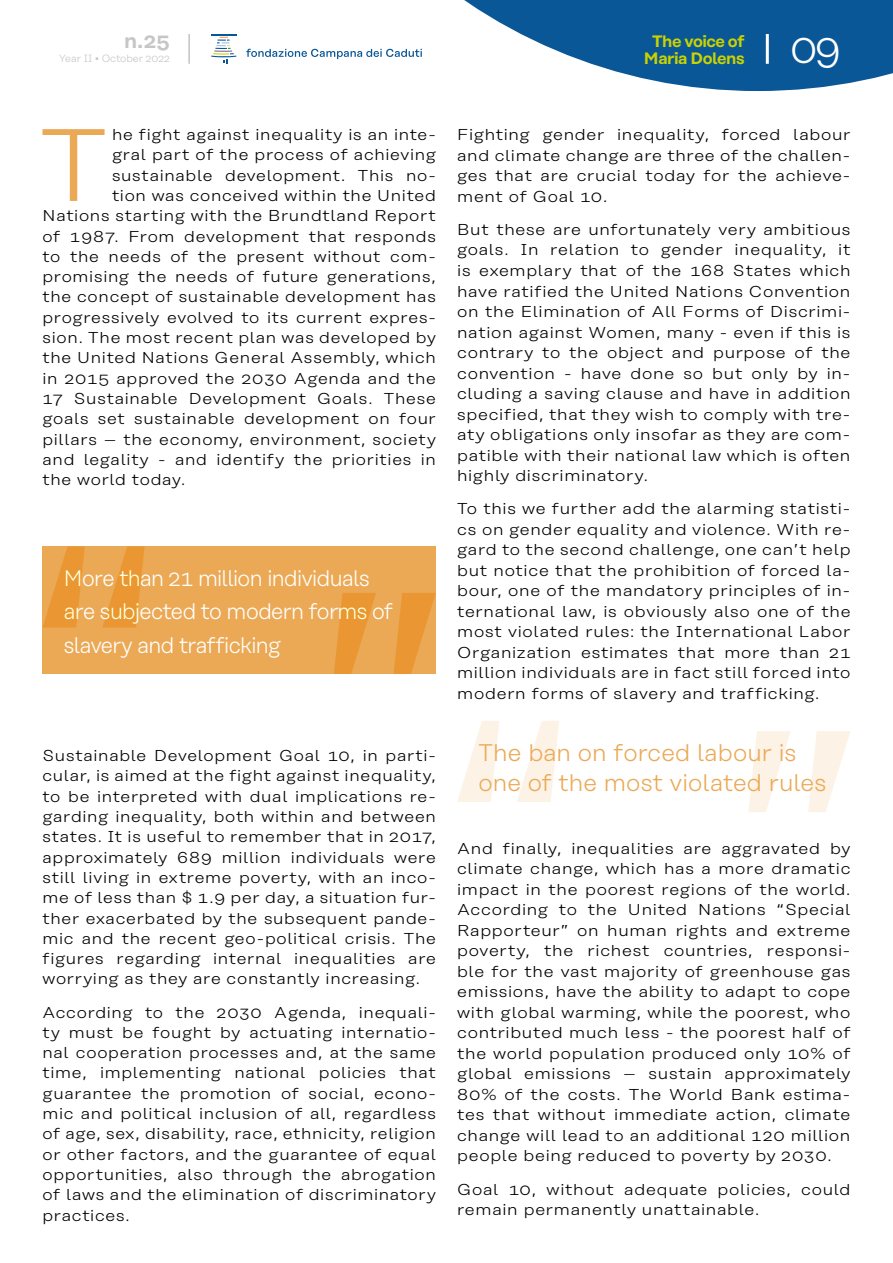
<style>
.page{position:relative;width:893px;height:1263px;background:#fff}
.page>*{position:absolute;margin:0;border:0;box-sizing:border-box;transform-origin:0 0}
.t1{font:300 102.6px "Rational Text";color:#eba956;scale:1.1 1}
.t2{font:300 42px "Rational Text";color:#fff}
.t3{font:300 24px/29.7px "Rational Text";letter-spacing:.005em;color:#eba956}
.t4{font:300 22.5px/33.6px "Rational Text";letter-spacing:-.03em;color:#fff;scale:.96 1}
.t5{font:600 21px "Rational Text";color:#c6c6c6}
.t6{font:600 16.5px/16.5px "Rational Text";letter-spacing:-.03em;color:#cad200;text-align:center}
.t7{font:300 15.75px/20.5px "Rational Text";letter-spacing:.04em;color:#000;text-align:justify;scale:1.11 1}
.t8{font:300 15.75px/20.2px "Rational Text";letter-spacing:.04em;color:#000;text-align:justify;scale:1.1 1}
.t9{font:300 10.5px "Rational Text";color:#c6c6c6}
</style>
<div class="page">
<svg style="left:246px;top:49px;width:176px;height:10px"></svg>
<svg style="left:211px;top:34px;width:25px;height:30px"></svg>
<svg style="left:464px;top:0;width:429px;height:91px"></svg>
<hr style="left:766px;top:34px;width:3px;height:30px;background:#fff">
<hr style="left:188px;top:34px;width:2px;height:30px;background:#c6c6c6">
<div style="left:43px;top:546px;width:393px;height:128px;background:#eba956"></div>
<svg style="left:43px;top:546px;width:102px;height:81px"></svg>
<svg style="left:334px;top:593px;width:102px;height:81px"></svg>
<svg style="left:457px;top:721px;width:102px;height:81px"></svg>
<svg style="left:748px;top:731px;width:102px;height:81px"></svg>
<h3 class="t5" style="left:124px;top:28px;width:47px">n.25</h3>
<p class="t9" style="left:59px;top:53px;width:113px">Year II • October 2022</p>
<p class="t6" style="left:644px;top:33px;width:102px">The voice of<br>Maria Dolens</p>
<h2 class="t2" style="left:790px;top:25px;width:53px">09</h2>
<h1 class="t1" style="left:40px;top:107px;width:63px">T</h1>
<p class="t8" style="left:112px;top:125px;width:296px">he fight against inequality is an inte-</p>
<p class="t8" style="left:112px;top:145px;width:296px">gral part of the process of achieving</p>
<p class="t8" style="left:112px;top:165px;width:296px">sustainable development. This no-</p>
<p class="t8" style="left:112px;top:185px;width:296px">tion was conceived within the United</p>
<p class="t8" style="left:43px;top:206px;width:359px">Nations starting with the Brundtland Report</p>
<p class="t8" style="left:43px;top:226px;width:359px">of 1987. From development that responds</p>
<p class="t8" style="left:43px;top:246px;width:359px">to the needs of the present without com-</p>
<p class="t8" style="left:43px;top:267px;width:359px">promising the needs of future generations,</p>
<p class="t8" style="left:43px;top:287px;width:359px">the concept of sustainable development has</p>
<p class="t8" style="left:43px;top:307px;width:359px">progressively evolved to its current expres-</p>
<p class="t8" style="left:43px;top:327px;width:359px">sion. The most recent plan was developed by</p>
<p class="t8" style="left:43px;top:348px;width:359px">the United Nations General Assembly, which</p>
<p class="t8" style="left:43px;top:368px;width:359px">in 2015 approved the 2030 Agenda and the</p>
<p class="t8" style="left:43px;top:388px;width:359px">17 Sustainable Development Goals. These</p>
<p class="t8" style="left:43px;top:409px;width:359px">goals set sustainable development on four</p>
<p class="t8" style="left:43px;top:429px;width:359px">pillars – the economy, environment, society</p>
<p class="t8" style="left:43px;top:449px;width:359px">and legality - and identify the priorities in</p>
<p class="t8" style="left:43px;top:470px;width:131px">the world today.</p>
<h3 class="t4" style="left:64px;top:561px;width:344px">More than 21 million individuals are subjected to modern forms of slavery and trafficking</h3>
<p class="t8" style="left:43px;top:746px;width:359px">Sustainable Development Goal 10, in parti&shy;cular, is aimed at the fight against inequality, to be interpreted with dual implications re&shy;garding inequality, both within and between states. It is useful to remember that in 2017, approximately 689 million individuals were still living in extreme poverty, with an inco&shy;me of less than $ 1.9 per day, a situation fur&shy;ther exacerbated by the subsequent pande&shy;mic and the recent geo-political crisis. The figures regarding internal inequalities are worrying as they are constantly increasing.</p>
<p class="t8" style="left:43px;top:1002px;width:359px">According to the 2030 Agenda, inequali&shy;ty must be fought by actuating internatio&shy;nal cooperation processes and, at the same time, implementing national policies that guarantee the promotion of social, econo&shy;mic and political inclusion of all, regardless of age, sex, disability, race, ethnicity, religion or other factors, and the guarantee of equal opportunities, also through the abrogation of laws and the elimination of discriminatory practices.</p>
<p class="t7" style="left:457px;top:124px;width:356px">Fighting gender inequality, forced labour and climate change are three of the challen&shy;ges that are crucial today for the achieve&shy;ment of Goal 10.</p>
<p class="t7" style="left:457px;top:219px;width:356px">But these are unfortunately very ambitious goals. In relation to gender inequality, it is exemplary that of the 168 States which have ratified the United Nations Convention on the Elimination of All Forms of Discrimi&shy;nation against Women, many - even if this is contrary to the object and purpose of the convention - have done so but only by in&shy;cluding a saving clause and have in addition specified, that they wish to comply with tre&shy;aty obligations only insofar as they are com&shy;patible with their national law which is often highly discriminatory.</p>
<p class="t7" style="left:457px;top:499px;width:356px">To this we further add the alarming statisti&shy;cs on gender equality and violence. With re&shy;gard to the second challenge, one can’t help but notice that the prohibition of forced la&shy;bour, one of the mandatory principles of in&shy;ternational law, is obviously also one of the most violated rules: the International Labor Organization estimates that more than 21 million individuals are in fact still forced into modern forms of slavery and trafficking.</p>
<h3 class="t3" style="left:478px;top:738px;width:349px">The ban on forced labour is one of the most violated rules</h3>
<p class="t7" style="left:457px;top:838px;width:356px">And finally, inequalities are aggravated by climate change, which has a more dramatic impact in the poorest regions of the world.<br>According to the United Nations “Special Rapporteur” on human rights and extreme poverty, the richest countries, responsi&shy;ble for the vast majority of greenhouse gas emissions, have the ability to adapt to cope with global warming, while the poorest, who contributed much less - the poorest half of the world population produced only 10% of global emissions – sustain approximately 80% of the costs. The World Bank estima&shy;tes that without immediate action, climate change will lead to an additional 120 million people being reduced to poverty by 2030.</p>
<p class="t7" style="left:457px;top:1179px;width:356px">Goal 10, without adequate policies, could remain permanently unattainable.</p>
</div>
